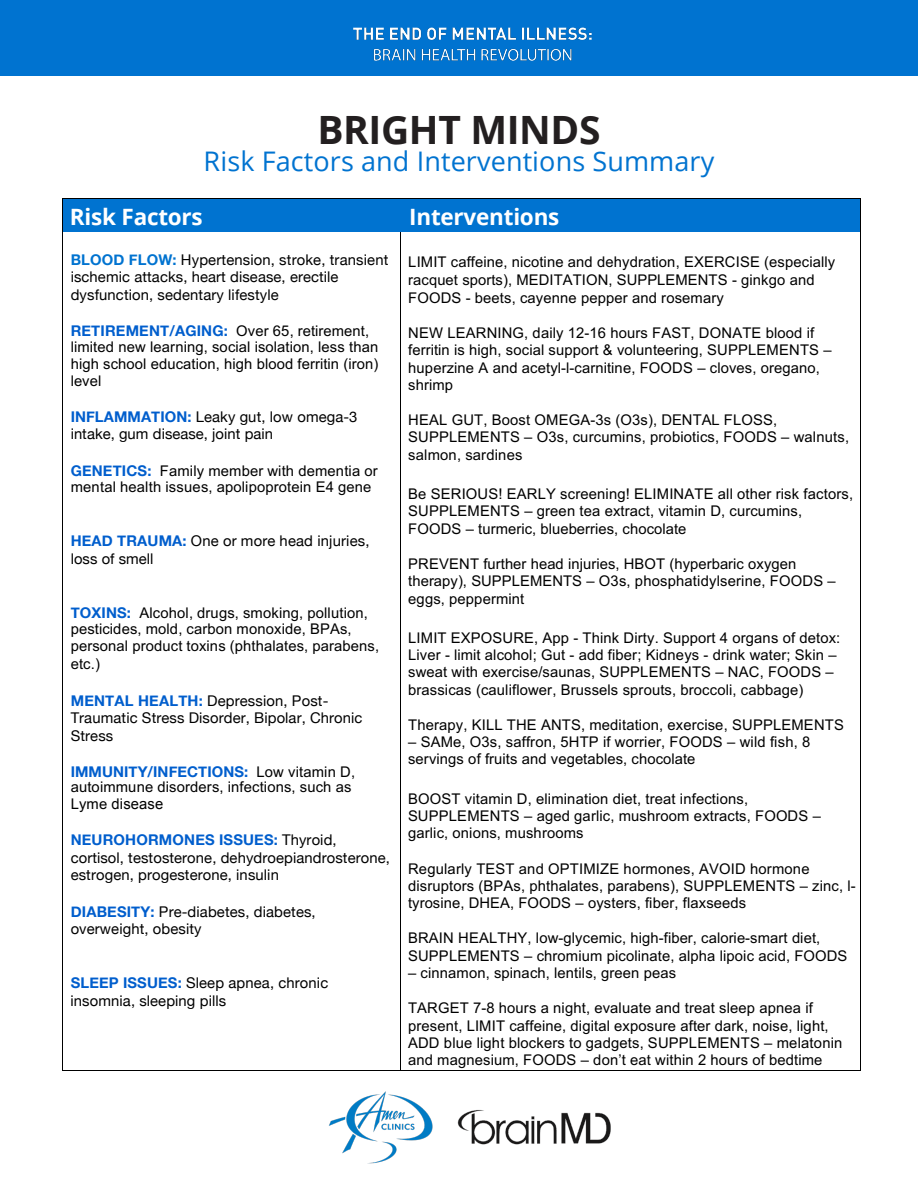
<style>
.page{position:relative;width:918px;height:1188px;background:#fff}
.page>*{position:absolute;margin:0;border:0;box-sizing:border-box;transform-origin:0 0}
.t1{font:700 39px "Open Sans";letter-spacing:-.01em;color:#231f20}
.Body_1{font:27px "Open Sans";letter-spacing:.005em;color:#0073d0}
.t2{font:700 22.5px "Open Sans";letter-spacing:-.01em;color:#fff}
.t3{font:700 20.85px "Helvetica Neue";letter-spacing:.005em;color:#fff}
.t4{font:14.85px/17.2px "Arial";letter-spacing:.01em;color:#000}
.t5{font:14.85px/17.4px "Helvetica Neue";letter-spacing:.01em;color:#000}
.s1{font-weight:700;color:#0073d0}
.s2{font-family:"Helvetica Neue";font-weight:700;color:#005ecd}
.s3{font-weight:700;color:#005ecd}
</style>
<div class="page">
<div style="left:0;top:0;width:918px;height:76px;background:#0073d0"></div>
<img style="left:353px;top:27px;width:239px;height:34px">
<img style="left:328px;top:1091px;width:105px;height:73px">
<img style="left:457px;top:1110px;width:154px;height:35px">
<hr style="left:63px;top:198px;width:337px;height:1px;background:#000">
<hr style="left:401px;top:198px;width:459px;height:1px;background:#000">
<hr style="left:62px;top:199px;width:1px;height:32px;background:#000">
<hr style="left:400px;top:199px;width:1px;height:32px;background:#000">
<hr style="left:860px;top:199px;width:1px;height:32px;background:#000">
<hr style="left:63px;top:231px;width:337px;height:1px;background:#000">
<hr style="left:401px;top:231px;width:459px;height:1px;background:#000">
<hr style="left:62px;top:232px;width:1px;height:838px;background:#000">
<hr style="left:63px;top:1070px;width:337px;height:1px;background:#000">
<hr style="left:400px;top:232px;width:1px;height:838px;background:#000">
<hr style="left:401px;top:1070px;width:459px;height:1px;background:#000">
<hr style="left:860px;top:232px;width:1px;height:838px;background:#000">
<div style="left:63px;top:199px;width:337px;height:32px;background:#0073d0"></div>
<div style="left:401px;top:199px;width:459px;height:32px;background:#0073d0"></div>
<p class="t1" style="left:317px;top:102px;width:285px">BRIGHT MINDS</p>
<p class="Body_1" style="left:204px;top:143px;width:512px">Risk Factors and Interventions Summary</p>
<p class="t2" style="left:70px;top:200px;width:134px">Risk Factors</p>
<p class="t2" style="left:409px;top:200px;width:152px">Interventions</p>
<p class="t3" style="left:71px;top:200px;width:128px">Risk Factors</p>
<p class="t3" style="left:408px;top:200px;width:133px">Interventions</p>
<p class="t5" style="left:71px;top:251px;width:319px"><span class="s1">BLOOD FLOW:</span> Hypertension, stroke, transient ischemic attacks, heart disease, erectile dysfunction, sedentary lifestyle</p>
<p class="t4" style="left:71px;top:323px;width:309px;line-height:16.6px"><span class="s2">RETIREMENT/AGING:</span> Over 65, retirement, limited new learning, social isolation, less than high school education, high blood ferritin (iron) level</p>
<p class="t5" style="left:71px;top:410px;width:288px;line-height:16.8px"><span class="s3">INFLAMMATION:</span> Leaky gut, low omega-3 intake, gum disease, joint pain</p>
<p class="t4" style="left:71px;top:462px;width:309px;line-height:16.5px"><span class="s2">GENETICS:</span> Family member with dementia or mental health issues, apolipoprotein E4 gene</p>
<p class="t4" style="left:408px;top:253px;width:428px;line-height:17.7px">LIMIT caffeine, nicotine and dehydration, EXERCISE (especially racquet sports), MEDITATION, SUPPLEMENTS - ginkgo and<br>FOODS - beets, cayenne pepper and rosemary</p>
<p class="t4" style="left:408px;top:324px;width:425px">NEW LEARNING, daily 12-16 hours FAST, DONATE blood if ferritin is high, social support &amp; volunteering, SUPPLEMENTS – huperzine A and acetyl-l-carnitine, FOODS – cloves, oregano, shrimp</p>
<p class="t4" style="left:408px;top:411px;width:442px;line-height:17.7px">HEAL GUT, Boost OMEGA-3s (O3s), DENTAL FLOSS,<br>SUPPLEMENTS – O3s, curcumins, probiotics, FOODS – walnuts, salmon, sardines</p>
<p class="t4" style="left:408px;top:484px;width:446px;line-height:17.7px">Be SERIOUS! EARLY screening! ELIMINATE all other risk factors,<br>SUPPLEMENTS – green tea extract, vitamin D, curcumins,<br>FOODS – turmeric, blueberries, chocolate</p>
<p class="t4" style="left:408px;top:555px;width:429px;line-height:17.7px">PREVENT further head injuries, HBOT (hyperbaric oxygen therapy), SUPPLEMENTS – O3s, phosphatidylserine, FOODS – eggs, peppermint</p>
<p class="t4" style="left:408px;top:629px;width:434px">LIMIT EXPOSURE, App - Think Dirty. Support 4 organs of detox:<br>Liver - limit alcohol; Gut - add fiber; Kidneys - drink water; Skin – sweat with exercise/saunas, SUPPLEMENTS – NAC, FOODS – brassicas (cauliflower, Brussels sprouts, broccoli, cabbage)</p>
<p class="t4" style="left:408px;top:716px;width:437px">Therapy, KILL THE ANTS, meditation, exercise, SUPPLEMENTS</p>
<p class="t4" style="left:408px;top:733px;width:404px">– SAMe, O3s, saffron, 5HTP if worrier, FOODS – wild fish, 8 servings of fruits and vegetables, chocolate</p>
<p class="t4" style="left:408px;top:790px;width:414px">BOOST vitamin D, elimination diet, treat infections,<br>SUPPLEMENTS – aged garlic, mushroom extracts, FOODS – garlic, onions, mushrooms</p>
<p class="t4" style="left:408px;top:860px;width:449px">Regularly TEST and OPTIMIZE hormones, AVOID hormone disruptors (BPAs, phthalates, parabens), SUPPLEMENTS – zinc, l&shy;tyrosine, DHEA, FOODS – oysters, fiber, flaxseeds</p>
<p class="t4" style="left:408px;top:930px;width:441px">BRAIN HEALTHY, low-glycemic, high-fiber, calorie-smart diet,<br>SUPPLEMENTS – chromium picolinate, alpha lipoic acid, FOODS</p>
<p class="t4" style="left:408px;top:964px;width:270px">– cinnamon, spinach, lentils, green peas</p>
<p class="t4" style="left:408px;top:999px;width:436px">TARGET 7-8 hours a night, evaluate and treat sleep apnea if present, LIMIT caffeine, digital exposure after dark, noise, light, ADD blue light blockers to gadgets, SUPPLEMENTS – melatonin and magnesium, FOODS – don’t eat within 2 hours of bedtime</p>
<p class="t5" style="left:71px;top:533px;width:300px"><span class="s3">HEAD TRAUMA:</span> One or more head injuries, loss of smell</p>
<p class="t4" style="left:71px;top:604px;width:310px"><span class="s2">TOXINS:</span> Alcohol, drugs, smoking, pollution, pesticides, mold, carbon monoxide, BPAs, personal product toxins (phthalates, parabens, etc.)</p>
<p class="t5" style="left:71px;top:692px;width:293px"><span class="s3">MENTAL HEALTH:</span> Depression, Post-<br>Traumatic Stress Disorder, Bipolar, Chronic<br>Stress</p>
<p class="t4" style="left:71px;top:764px;width:286px;line-height:15px"><span class="s2">IMMUNITY/INFECTIONS:</span> Low vitamin D, autoimmune disorders, infections, such as</p>
<p class="t4" style="left:71px;top:795px;width:94px">Lyme disease</p>
<p class="t5" style="left:71px;top:832px;width:321px"><span class="s3">NEUROHORMONES ISSUES:</span> Thyroid, cortisol, testosterone, dehydroepiandrosterone, estrogen, progesterone, insulin</p>
<p class="t5" style="left:71px;top:904px;width:247px"><span class="s3">DIABESITY:</span> Pre-diabetes, diabetes, overweight, obesity</p>
<p class="t5" style="left:71px;top:975px;width:259px"><span class="s3">SLEEP ISSUES:</span> Sleep apnea, chronic insomnia, sleeping pills</p>
</div>
